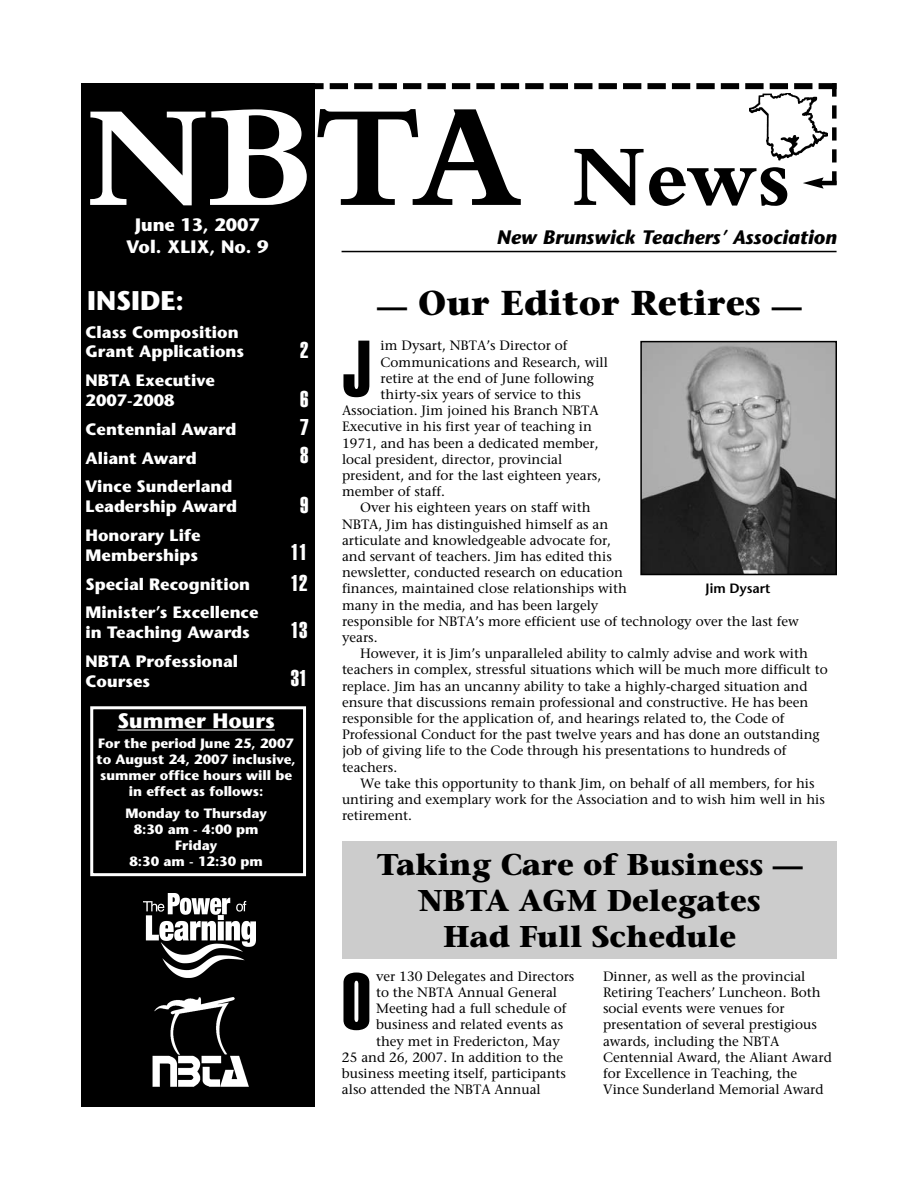
<style>
.page{position:relative;width:918px;height:1188px;background:#fff}
.page>*{position:absolute;margin:0;border:0;box-sizing:border-box;transform-origin:0 0}
.t1{font:700 90px "Bembo";color:#000}
.t2{font:78px "Helvetica Extra Compressed";color:#000}
.t3{font:700 34.5px "Stone Serif";color:#000}
.t4{font:700 30px/36px "Stone Serif";color:#000;text-align:center}
.t5{font:700 27px "Stone Sans";color:#fff}
.t6{font:22.5px/28px "Helvetica Extra Compressed";color:#fff}
.t7{font:700 21px "Stone Sans";color:#fff}
.t8{font:italic 700 19.5px "Stone Sans";color:#000}
.t9{font:700 18px/21.6px "Stone Sans";color:#fff;text-align:center}
.t10{font:700 16.5px/28.8px "Stone Sans";color:#fff}
.t11{font:13.5px/16.2px "Stone Serif";color:#000}
.t12{font:700 13.5px/16.2px "Stone Sans";color:#fff;text-align:center}
.t13{font:600 13.5px "Stone Sans";color:#000}
.s1{font-size:150px;color:#fff}
.s2{font-size:150px}
.s3{font-size:30px}
</style>
<div class="page">
<div style="left:342px;top:842px;width:495px;height:117px;background:#ccc"></div>
<div style="left:81px;top:83px;width:234px;height:1024px;background:#000"></div>
<img style="left:152px;top:997px;width:97px;height:90px">
<svg style="left:329px;top:83px;width:490px;height:6px"></svg>
<div style="left:306px;top:83px;width:18px;height:6px;background:#000"></div>
<div style="left:819px;top:83px;width:18px;height:6px;background:#000"></div>
<svg style="left:832px;top:105px;width:5px;height:58px"></svg>
<div style="left:832px;top:83px;width:5px;height:14px;background:#000"></div>
<div style="left:832px;top:171px;width:5px;height:14px;background:#000"></div>
<hr style="left:820px;top:181px;width:17px;height:4px;background:#000">
<svg style="left:803px;top:177px;width:21px;height:12px"></svg>
<hr style="left:342px;top:251px;width:495px;height:1px;background:#000">
<img style="left:749px;top:93px;width:79px;height:68px">
<img style="left:143px;top:894px;width:113px;height:83px">
<div style="left:90px;top:706px;width:216px;height:170px;border:3px solid #fff"></div>
<hr style="left:117px;top:729px;width:158px;height:2px;background:#fff">
<img style="left:643px;top:344px;width:191px;height:228px">
<div style="left:640px;top:341px;width:197px;height:234px;border:2px solid #000"></div>
<h1 class="t1" style="left:87px;top:144px;width:706px"><span class="s1">NB</span><span class="s2">TA</span> News</h1>
<h3 class="t8" style="left:497px;top:229px;width:342px">New Brunswick Teachers’ Association</h3>
<h3 class="t9" style="left:127px;top:216px;width:143px">June 13, 2007<br>Vol. XLIX, No. 9</h3>
<h3 class="t5" style="left:87px;top:290px;width:99px">INSIDE:</h3>
<h3 class="t3" style="left:377px;top:289px;width:426px"><span class="s3">—</span> Our Editor Retires <span class="s3">—</span></h3>
<p class="t11" style="left:381px;top:339px;width:188px">im Dysart, NBTA’s Director of</p>
<p class="t11" style="left:381px;top:355px;width:229px">Communications and Research, will</p>
<p class="t11" style="left:381px;top:371px;width:215px">retire at the end of June following</p>
<p class="t11" style="left:381px;top:388px;width:202px">thirty-six years of service to this</p>
<p class="t11" style="left:342px;top:404px;width:258px">Association. Jim joined his Branch NBTA</p>
<p class="t11" style="left:342px;top:420px;width:251px">Executive in his first year of teaching in</p>
<p class="t11" style="left:342px;top:436px;width:258px">1971, and has been a dedicated member,</p>
<p class="t11" style="left:342px;top:452px;width:222px">local president, director, provincial</p>
<p class="t11" style="left:342px;top:469px;width:261px">president, and for the last eighteen years,</p>
<p class="t11" style="left:342px;top:485px;width:105px">member of staff.</p>
<p class="t11" style="left:360px;top:501px;width:232px">Over his eighteen years on staff with</p>
<p class="t11" style="left:342px;top:517px;width:268px">NBTA, Jim has distinguished himself as an</p>
<p class="t11" style="left:342px;top:533px;width:271px">articulate and knowledgeable advocate for,</p>
<p class="t11" style="left:342px;top:550px;width:271px">and servant of teachers. Jim has edited this</p>
<p class="t11" style="left:342px;top:566px;width:283px">newsletter, conducted research on education</p>
<p class="t11" style="left:342px;top:582px;width:286px">finances, maintained close relationships with</p>
<p class="t11" style="left:342px;top:598px;width:258px">many in the media, and has been largely</p>
<p class="t11" style="left:342px;top:614px;width:458px">responsible for NBTA’s more efficient use of technology over the last few</p>
<p class="t11" style="left:342px;top:631px;width:37px">years.</p>
<p class="t11" style="left:360px;top:647px;width:449px">However, it is Jim’s unparalleled ability to calmly advise and work with</p>
<p class="t11" style="left:342px;top:663px;width:487px">teachers in complex, stressful situations which will be much more difficult to</p>
<p class="t11" style="left:342px;top:679px;width:467px">replace. Jim has an uncanny ability to take a highly-charged situation and</p>
<p class="t11" style="left:342px;top:695px;width:468px">ensure that discussions remain professional and constructive. He has been</p>
<p class="t11" style="left:342px;top:712px;width:444px">responsible for the application of, and hearings related to, the Code of</p>
<p class="t11" style="left:342px;top:728px;width:479px">Professional Conduct for the past twelve years and has done an outstanding</p>
<p class="t11" style="left:342px;top:744px;width:446px">job of giving life to the Code through his presentations to hundreds of</p>
<p class="t11" style="left:342px;top:760px;width:57px">teachers.</p>
<p class="t11" style="left:360px;top:776px;width:456px">We take this opportunity to thank Jim, on behalf of all members, for his</p>
<p class="t11" style="left:342px;top:793px;width:484px">untiring and exemplary work for the Association and to wish him well in his</p>
<p class="t11" style="left:342px;top:809px;width:72px">retirement.</p>
<p class="t10" style="left:86px;top:324px;width:160px;line-height:19.8px">Class Composition<br>Grant Applications</p>
<p class="t10" style="left:86px;top:372px;width:131px;line-height:19.8px">NBTA Executive<br>2007-2008</p>
<p class="t10" style="left:86px;top:416px;width:152px">Centennial Award<br>Aliant Award<br>Vince Sunderland</p>
<p class="t10" style="left:86px;top:494px;width:153px">Leadership Award<br>Honorary Life</p>
<p class="t10" style="left:86px;top:542px;width:174px">Memberships<br>Special Recognition<br>Minister’s Excellence</p>
<p class="t10" style="left:86px;top:620px;width:166px">in Teaching Awards<br>NBTA Professional</p>
<p class="t10" style="left:86px;top:668px;width:66px">Courses</p>
<h2 class="t2" style="left:342px;top:341px;width:30px">J</h2>
<h3 class="t6" style="left:300px;top:337px;width:10px">2</h3>
<h3 class="t6" style="left:300px;top:386px;width:10px">6</h3>
<h3 class="t6" style="left:300px;top:415px;width:10px">7<br>8</h3>
<h3 class="t6" style="left:300px;top:492px;width:10px">9</h3>
<h3 class="t6" style="left:291px;top:539px;width:18px;line-height:30.3px">11<br>12</h3>
<h3 class="t6" style="left:291px;top:608px;width:18px;line-height:47.8px">13<br>31</h3>
<p class="t13" style="left:706px;top:583px;width:66px">Jim Dysart</p>
<h3 class="t7" style="left:117px;top:712px;width:159px">Summer Hours</h3>
<p class="t12" style="left:97px;top:736px;width:201px">For the period June 25, 2007 to August 24, 2007 inclusive, summer office hours will be in effect as follows:</p>
<p class="t12" style="left:125px;top:806px;width:143px">Monday to Thursday<br>8:30 am - 4:00 pm<br>Friday<br>8:30 am - 12:30 pm</p>
<h3 class="t4" style="left:377px;top:850px;width:428px">Taking Care of Business —<br>NBTA AGM Delegates<br>Had Full Schedule</h3>
<p class="t11" style="left:376px;top:969px;width:200px">ver 130 Delegates and Directors</p>
<p class="t11" style="left:376px;top:986px;width:183px">to the NBTA Annual General</p>
<p class="t11" style="left:376px;top:1002px;width:192px">Meeting had a full schedule of</p>
<p class="t11" style="left:376px;top:1018px;width:189px">business and related events as</p>
<p class="t11" style="left:376px;top:1034px;width:185px">they met in Fredericton, May</p>
<p class="t11" style="left:342px;top:1050px;width:223px">25 and 26, 2007. In addition to the</p>
<p class="t11" style="left:342px;top:1067px;width:226px">business meeting itself, participants</p>
<p class="t11" style="left:342px;top:1083px;width:200px">also attended the NBTA Annual</p>
<p class="t11" style="left:603px;top:969px;width:230px">Dinner, as well as the provincial<br>Retiring Teachers’ Luncheon. Both social events were venues for presentation of several prestigious awards, including the NBTA<br>Centennial Award, the Aliant Award for Excellence in Teaching, the<br>Vince Sunderland Memorial Award</p>
<h2 class="t2" style="left:342px;top:974px;width:30px">O</h2>
</div>
